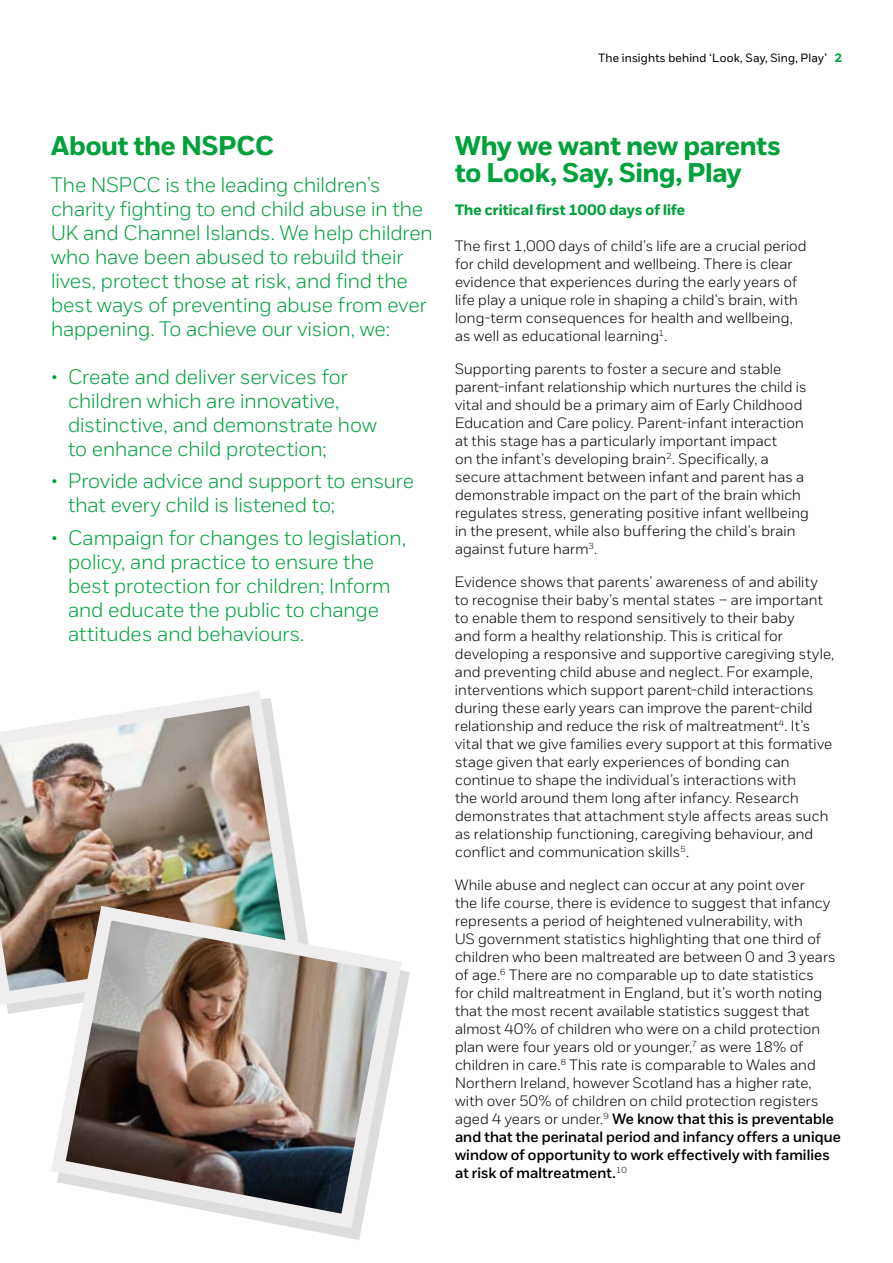
<style>
.page{position:relative;width:893px;height:1263px;background:#fff}
.page>*{position:absolute;margin:0;border:0;box-sizing:border-box;transform-origin:0 0}
.t1{font:700 27px/27px "NSPCC";color:#00a13a}
.t2{font:300 21px/24px "NSPCC";color:#00a13a}
.t3{font:300 15px/18px "NSPCC";letter-spacing:.01em;color:#000}
.t4{font:700 15px "NSPCC";letter-spacing:.01em;color:#00a13a}
.t5{font:12px "NSPCC";letter-spacing:.015em;color:#000}
.s1{font-weight:700;color:#00a13a}
.s2{font-weight:600}
</style>
<div class="page">
<img style="left:0;top:691px;width:302px;height:321px">
<img style="left:44px;top:898px;width:365px;height:338px">
<p class="t5" style="left:599px;top:50px;width:245px">The insights behind ‘Look, Say, Sing, Play’ <span class="s1">2</span></p>
<h1 class="t1" style="left:51px;top:132px;width:224px">About the NSPCC</h1>
<p class="t2" style="left:51px;top:172px;width:383px">The NSPCC is the leading children’s charity fighting to end child abuse in the UK and Channel Islands. We help children who have been abused to rebuild their lives, protect those at risk, and find the best ways of preventing abuse from ever happening. To achieve our vision, we:</p>
<h2 class="t2" style="left:68px;top:364px;width:310px;text-indent:-17px">• Create and deliver services for children which are innovative, distinctive, and demonstrate how to enhance child protection;</h2>
<h2 class="t2" style="left:68px;top:469px;width:347px;text-indent:-17px">• Provide advice and support to ensure that every child is listened to;</h2>
<h2 class="t2" style="left:68px;top:525px;width:340px;text-indent:-17px">• Campaign for changes to legislation, policy, and practice to ensure the best protection for children; Inform and educate the public to change attitudes and behaviours.</h2>
<h1 class="t1" style="left:455px;top:132px;width:327px">Why we want new parents to Look, Say, Sing, Play</h1>
<p class="t4" style="left:455px;top:200px;width:232px">The critical first 1000 days of life</p>
<p class="t3" style="left:455px;top:236px;width:353px">The first 1,000 days of child’s life are a crucial period for child development and wellbeing. There is clear evidence that experiences during the early years of life play a unique role in shaping a child’s brain, with long-term consequences for health and wellbeing, as well as educational learning<sup>1</sup>.</p>
<p class="t3" style="left:455px;top:359px;width:355px">Supporting parents to foster a secure and stable parent-infant relationship which nurtures the child is vital and should be a primary aim of Early Childhood Education and Care policy. Parent-infant interaction at this stage has a particularly important impact<br>on the infant’s developing brain<sup>2</sup>. Specifically, a secure attachment between infant and parent has a demonstrable impact on the part of the brain which regulates stress, generating positive infant wellbeing in the present, while also buffering the child’s brain against future harm<sup>3</sup>.</p>
<p class="t3" style="left:455px;top:572px;width:381px">Evidence shows that parents’ awareness of and ability to recognise their baby’s mental states – are important to enable them to respond sensitively to their baby<br>and form a healthy relationship. This is critical for developing a responsive and supportive caregiving style, and preventing child abuse and neglect. For example, interventions which support parent-child interactions during these early years can improve the parent-child relationship and reduce the risk of maltreatment<sup>4</sup>. It’s vital that we give families every support at this formative stage given that early experiences of bonding can continue to shape the individual’s interactions with<br>the world around them long after infancy. Research demonstrates that attachment style affects areas such as relationship functioning, caregiving behaviour, and conflict and communication skills<sup>5</sup>.</p>
<p class="t3" style="left:455px;top:875px;width:387px">While abuse and neglect can occur at any point over<br>the life course, there is evidence to suggest that infancy represents a period of heightened vulnerability, with<br>US government statistics highlighting that one third of children who been maltreated are between 0 and 3 years of age.<sup>6</sup> There are no comparable up to date statistics<br>for child maltreatment in England, but it’s worth noting that the most recent available statistics suggest that almost 40% of children who were on a child protection plan were four years old or younger,<sup>7</sup> as were 18% of children in care.<sup>8</sup> This rate is comparable to Wales and Northern Ireland, however Scotland has a higher rate, with over 50% of children on child protection registers aged 4 years or under.<sup>9</sup> <span class="s2">We know that this is preventable and that the perinatal period and infancy offers a unique window of opportunity to work effectively with families at risk of maltreatment.</span><sup>10</sup></p>
</div>
